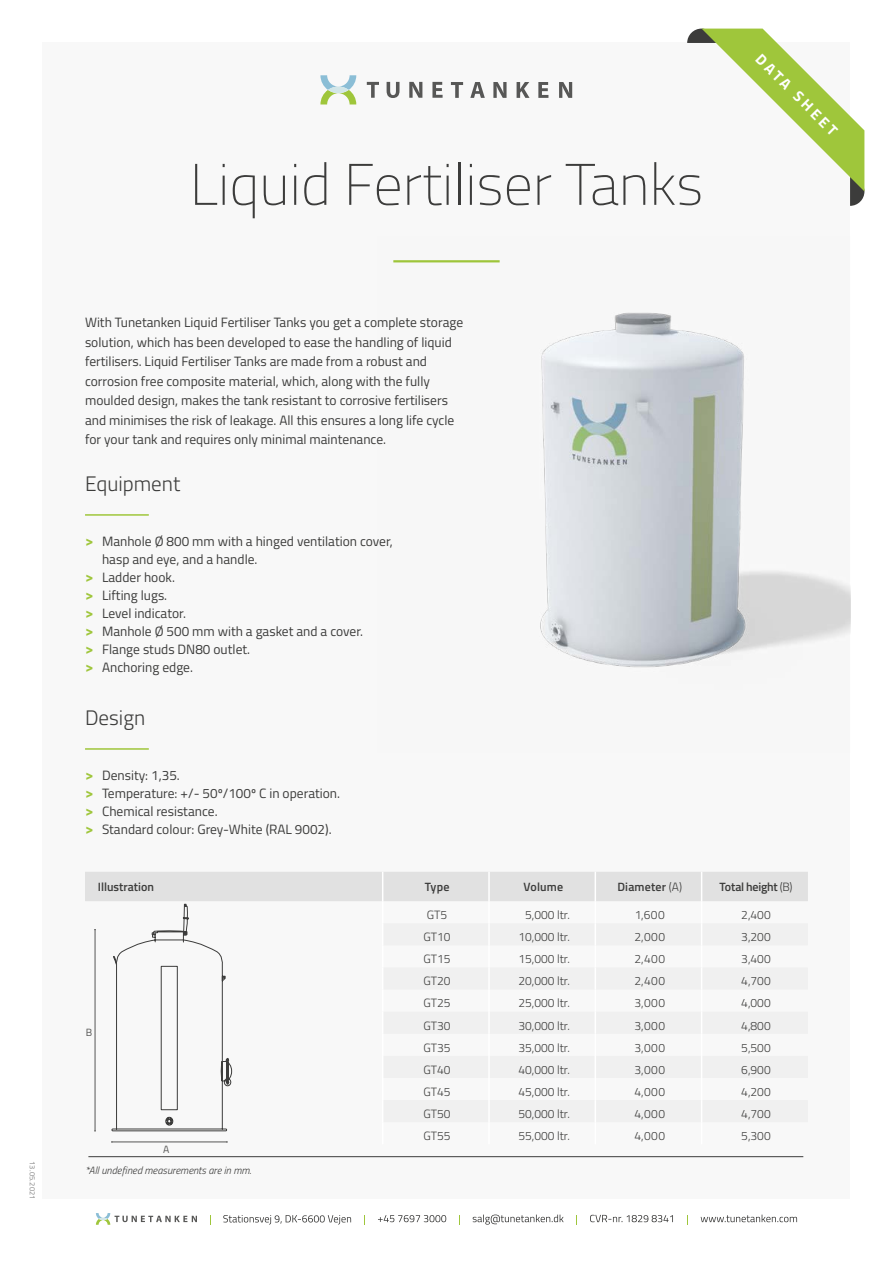
<style>
.page{position:relative;width:893px;height:1263px;background:#fff}
.page>*{position:absolute;margin:0;border:0;box-sizing:border-box;transform-origin:0 0}
.t1{font:100 58.5px "Titillium Web";color:#3c3c3b}
.t2{font:300 21px "Titillium Web";color:#3c3c3b}
.t3{font:700 15px "Titillium Web";color:#fff}
.t4{font:13.5px/19.5px "Titillium Web";color:#3c3c3b}
.t5{font:300 12px "Titillium Web";color:#3c3c3b}
.t6{font:600 12px "Titillium Web";color:#3c3c3b}
.t7{font:italic 300 10.5px "Titillium Web";color:#3c3c3b}
.t8{font:10.5px "Titillium Web";color:#575756}
.t9{font:7.5px "Titillium Web";letter-spacing:.01em;color:#878787}
.s1{font-weight:700;font-size:15px;color:#9fc63b}
.s2{font-weight:300}
</style>
<div class="page">
<div style="left:43px;top:43px;width:807px;height:1156px;background:#f8f8f8"></div>
<svg style="left:687px;top:29px;width:177px;height:177px"></svg>
<svg style="left:701px;top:1214px;width:96px;height:8px"></svg>
<svg style="left:590px;top:1215px;width:83px;height:7px"></svg>
<svg style="left:473px;top:1214px;width:91px;height:10px"></svg>
<svg style="left:378px;top:1215px;width:68px;height:7px"></svg>
<svg style="left:223px;top:1215px;width:128px;height:10px"></svg>
<svg style="left:96px;top:1213px;width:101px;height:12px"></svg>
<svg style="left:367px;top:82px;width:12px;height:16px"></svg>
<svg style="left:387px;top:82px;width:12px;height:16px"></svg>
<svg style="left:409px;top:82px;width:13px;height:16px"></svg>
<svg style="left:432px;top:82px;width:11px;height:16px"></svg>
<svg style="left:451px;top:82px;width:12px;height:16px"></svg>
<svg style="left:470px;top:82px;width:15px;height:16px"></svg>
<svg style="left:493px;top:82px;width:14px;height:16px"></svg>
<svg style="left:517px;top:82px;width:12px;height:16px"></svg>
<svg style="left:538px;top:82px;width:10px;height:16px"></svg>
<svg style="left:559px;top:82px;width:13px;height:16px"></svg>
<svg style="left:320px;top:75px;width:36px;height:29px"></svg>
<div style="left:328px;top:87px;width:21px;height:6px;background:#d2e6e8;border-radius:50%"></div>
<hr style="left:85px;top:514px;width:64px;height:2px;background:#9fc63b">
<hr style="left:85px;top:748px;width:64px;height:2px;background:#9fc63b">
<hr style="left:88px;top:1156px;width:715px;height:1px;background:#3c3c3b">
<img style="left:393px;top:260px;width:457px;height:408px">
<svg style="left:85px;top:872px;width:723px;height:271px"></svg>
<p class="t9" style="left:38px;top:1161px;width:39px;rotate:90deg">13.05.2021</p>
<h1 class="t1" style="left:190px;top:143px;width:515px">Liquid Fertiliser Tanks</h1>
<p class="t4" style="left:85px;top:312px;width:380px">With Tunetanken Liquid Fertiliser Tanks you get a complete storage solution, which has been developed to ease the handling of liquid fertilisers. Liquid Fertiliser Tanks are made from a robust and corrosion free composite material, which, along with the fully moulded design, makes the tank resistant to corrosive fertilisers and minimises the risk of leakage. All this ensures a long life cycle for your tank and requires only minimal maintenance.</p>
<h2 class="t2" style="left:85px;top:468px;width:97px">Equipment</h2>
<p class="t4" style="left:85px;top:531px;width:309px"><span class="s1">&gt;</span> Manhole Ø 800 mm with a hinged ventilation cover,</p>
<p class="t4" style="left:102px;top:549px;width:157px">hasp and eye, and a handle.</p>
<p class="t4" style="left:85px;top:567px;width:91px"><span class="s1">&gt;</span> Ladder hook.</p>
<p class="t4" style="left:85px;top:585px;width:84px"><span class="s1">&gt;</span> Lifting lugs.</p>
<p class="t4" style="left:85px;top:603px;width:103px"><span class="s1">&gt;</span> Level indicator.</p>
<p class="t4" style="left:85px;top:621px;width:280px"><span class="s1">&gt;</span> Manhole Ø 500 mm with a gasket and a cover.</p>
<p class="t4" style="left:85px;top:639px;width:167px"><span class="s1">&gt;</span> Flange studs DN80 outlet.</p>
<p class="t4" style="left:85px;top:657px;width:109px"><span class="s1">&gt;</span> Anchoring edge.</p>
<h2 class="t2" style="left:85px;top:702px;width:62px">Design</h2>
<p class="t4" style="left:85px;top:766px;width:257px;line-height:18px"><span class="s1">&gt;</span> Density: 1,35.<br><span class="s1">&gt;</span> Temperature: +/- 50º/100º C in operation. <span class="s1">&gt;</span> Chemical resistance.<br><span class="s1">&gt;</span> Standard colour: Grey-White (RAL 9002).</p>
<p class="t3" style="left:766px;top:48px;width:110px;rotate:45deg">DATA SHEET</p>
<p class="t6" style="left:98px;top:878px;width:58px">Illustration</p>
<p class="t6" style="left:425px;top:878px;width:26px">Type</p>
<p class="t6" style="left:524px;top:878px;width:41px">Volume</p>
<p class="t6" style="left:617px;top:878px;width:66px">Diameter <span class="s2">(A)</span></p>
<p class="t6" style="left:719px;top:878px;width:74px">Total height <span class="s2">(B)</span></p>
<p class="t5" style="left:427px;top:906px;width:22px">GT5</p>
<p class="t5" style="left:525px;top:906px;width:46px">5,000 ltr.</p>
<p class="t5" style="left:635px;top:906px;width:32px">1,600</p>
<p class="t5" style="left:741px;top:906px;width:31px">2,400</p>
<p class="t5" style="left:423px;top:928px;width:29px">GT10</p>
<p class="t5" style="left:518px;top:928px;width:53px">10,000 ltr.</p>
<p class="t5" style="left:634px;top:928px;width:32px">2,000</p>
<p class="t5" style="left:741px;top:928px;width:31px">3,200</p>
<p class="t5" style="left:423px;top:950px;width:29px">GT15</p>
<p class="t5" style="left:518px;top:950px;width:53px">15,000 ltr.</p>
<p class="t5" style="left:634px;top:950px;width:32px">2,400</p>
<p class="t5" style="left:741px;top:950px;width:31px">3,400</p>
<p class="t5" style="left:423px;top:972px;width:29px">GT20</p>
<p class="t5" style="left:518px;top:972px;width:53px">20,000 ltr.</p>
<p class="t5" style="left:634px;top:972px;width:32px">2,400</p>
<p class="t5" style="left:741px;top:972px;width:31px">4,700</p>
<p class="t5" style="left:423px;top:994px;width:29px">GT25</p>
<p class="t5" style="left:518px;top:994px;width:53px">25,000 ltr.</p>
<p class="t5" style="left:634px;top:994px;width:32px">3,000</p>
<p class="t5" style="left:741px;top:994px;width:31px">4,000</p>
<p class="t5" style="left:423px;top:1017px;width:29px">GT30</p>
<p class="t5" style="left:518px;top:1017px;width:53px">30,000 ltr.</p>
<p class="t5" style="left:634px;top:1017px;width:32px">3,000</p>
<p class="t5" style="left:741px;top:1017px;width:31px">4,800</p>
<p class="t5" style="left:423px;top:1039px;width:29px">GT35</p>
<p class="t5" style="left:518px;top:1039px;width:53px">35,000 ltr.</p>
<p class="t5" style="left:634px;top:1039px;width:32px">3,000</p>
<p class="t5" style="left:741px;top:1039px;width:31px">5,500</p>
<p class="t5" style="left:423px;top:1061px;width:29px">GT40</p>
<p class="t5" style="left:518px;top:1061px;width:53px">40,000 ltr.</p>
<p class="t5" style="left:634px;top:1061px;width:32px">3,000</p>
<p class="t5" style="left:741px;top:1061px;width:31px">6,900</p>
<p class="t5" style="left:423px;top:1083px;width:29px">GT45</p>
<p class="t5" style="left:518px;top:1083px;width:53px">45,000 ltr.</p>
<p class="t5" style="left:634px;top:1083px;width:32px">4,000</p>
<p class="t5" style="left:741px;top:1083px;width:31px">4,200</p>
<p class="t5" style="left:423px;top:1105px;width:29px">GT50</p>
<p class="t5" style="left:518px;top:1105px;width:53px">50,000 ltr.</p>
<p class="t5" style="left:634px;top:1105px;width:32px">4,000</p>
<p class="t5" style="left:741px;top:1105px;width:31px">4,700</p>
<p class="t5" style="left:423px;top:1127px;width:29px">GT55</p>
<p class="t5" style="left:518px;top:1127px;width:53px">55,000 ltr.</p>
<p class="t5" style="left:634px;top:1127px;width:32px">4,000</p>
<p class="t5" style="left:741px;top:1127px;width:31px">5,300</p>
<p class="t8" style="left:163px;top:1141px;width:8px">A</p>
<p class="t8" style="left:86px;top:1025px;width:8px">B</p>
<p class="t7" style="left:85px;top:1162px;width:168px">*All undefined measurements are in mm.</p>
</div>
